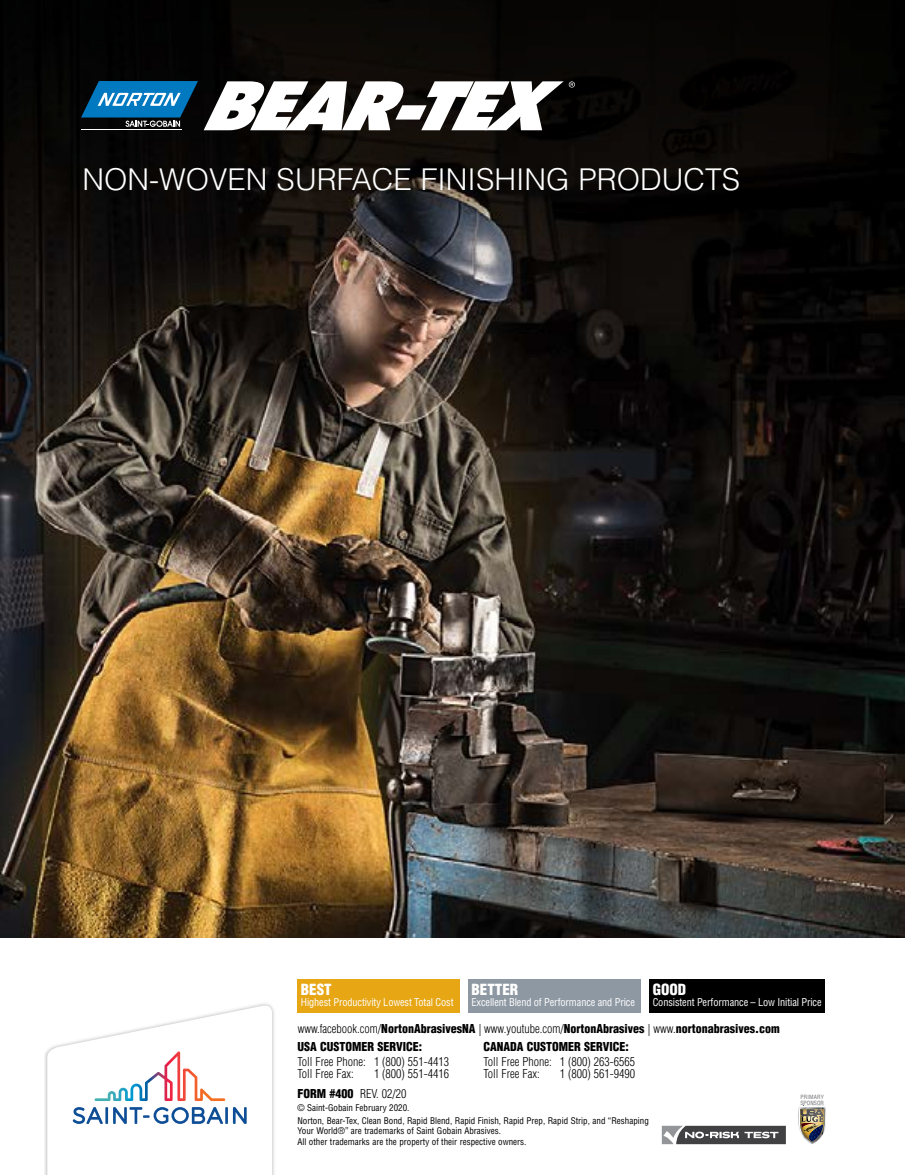
<style>
.page{position:relative;width:905px;height:1175px;background:#fff}
.page>*{position:absolute;margin:0;border:0;box-sizing:border-box;transform-origin:0 0}
.t1{font:300 30px "Helvetica LT Std";color:#fff}
.t2{font:900 condensed 15px "Helvetica LT Std";color:#fff}
.t3{font:900 condensed 12px/18px "Helvetica LT Std";color:#000}
.t4{font:300 condensed 12px/12px "Helvetica LT Std";color:#000}
.t5{font:condensed 10.5px "Helvetica LT Std";letter-spacing:-.01em;color:#fff}
.t6{font:condensed 9px/12.9px "Helvetica LT Std";color:#000}
.t7{font:condensed 5.7px/5.7px "Helvetica LT Std";letter-spacing:.015em;color:#6d6e71}
.s1{font-weight:300}
.s2{font-weight:900}
</style>
<div class="page">
<img style="left:0;top:310px;width:904px;height:627px">
<svg style="left:0;top:0;width:904px;height:310px;background:#100d0c"></svg>
<hr style="left:81px;top:129px;width:101px;height:1px;background:#fff">
<svg style="left:81px;top:81px;width:117px;height:46px;background:#216791"></svg>
<svg style="left:204px;top:81px;width:371px;height:49px"></svg>
<div style="left:297px;top:978px;width:162px;height:34px;background:#e7a614"></div>
<div style="left:468px;top:978px;width:173px;height:34px;background:#8e98a2"></div>
<div style="left:649px;top:978px;width:175px;height:34px;background:#000"></div>
<svg style="left:798px;top:1107px;width:28px;height:37px"></svg>
<svg style="left:661px;top:1125px;width:124px;height:19px;background:#737274"></svg>
<div style="left:44px;top:1002px;width:232px;height:172px;background:#000;opacity:.3"></div>
<svg style="left:47px;top:1003px;width:225px;height:171px"></svg>
<hr style="left:225px;top:1107px;width:3px;height:16px;background:#0e4e96">
<h1 class="t1" style="left:82px;top:160px;width:659px">NON-WOVEN SURFACE FINISHING PRODUCTS</h1>
<h2 class="t2" style="left:301px;top:979px;width:32px">BEST</h2>
<p class="t5" style="left:301px;top:995px;width:154px">Highest Productivity Lowest Total Cost</p>
<h2 class="t2" style="left:471px;top:979px;width:48px">BETTER</h2>
<p class="t5" style="left:471px;top:995px;width:165px">Excellent Blend of Performance and Price</p>
<h2 class="t2" style="left:652px;top:979px;width:35px">GOOD</h2>
<p class="t5" style="left:652px;top:995px;width:170px">Consistent Performance – Low Initial Price</p>
<h3 class="t3" style="left:297px;top:1020px;width:483px"><span class="s1">www.facebook.com/</span>NortonAbrasivesNA <span class="s1">| www.youtube.com/</span>NortonAbrasives <span class="s1">| www.</span>nortonabrasives.com<br>USA CUSTOMER SERVICE:</h3>
<h3 class="t4" style="left:297px;top:1055px;width:153px">Toll Free Phone: 1 (800) 551-4413<br>Toll Free Fax:</h3>
<h3 class="t3" style="left:483px;top:1038px;width:147px">CANADA CUSTOMER SERVICE:</h3>
<h3 class="t4" style="left:483px;top:1055px;width:153px">Toll Free Phone: 1 (800) 263-6565<br>Toll Free Fax:</h3>
<h3 class="t4" style="left:560px;top:1067px;width:77px">1 (800) 561-9490</h3>
<h3 class="t4" style="left:374px;top:1067px;width:77px">1 (800) 551-4416</h3>
<h3 class="t4" style="left:297px;top:1087px;width:111px"><span class="s2">FORM #400</span> REV. 02/20</h3>
<p class="t6" style="left:297px;top:1101px;width:353px">© Saint‑Gobain February 2020.<br>Norton, Bear-Tex, Clean Bond, Rapid Blend, Rapid Finish, Rapid Prep, Rapid Strip, and “Reshaping</p>
<p class="t6" style="left:297px;top:1125px;width:229px;line-height:10.5px">Your World®” are trademarks of Saint Gobain Abrasives.<br>All other trademarks are the property of their respective owners.</p>
<p class="t7" style="left:800px;top:1094px;width:25px">PRIMARY<br>SPONSOR</p>
</div>
